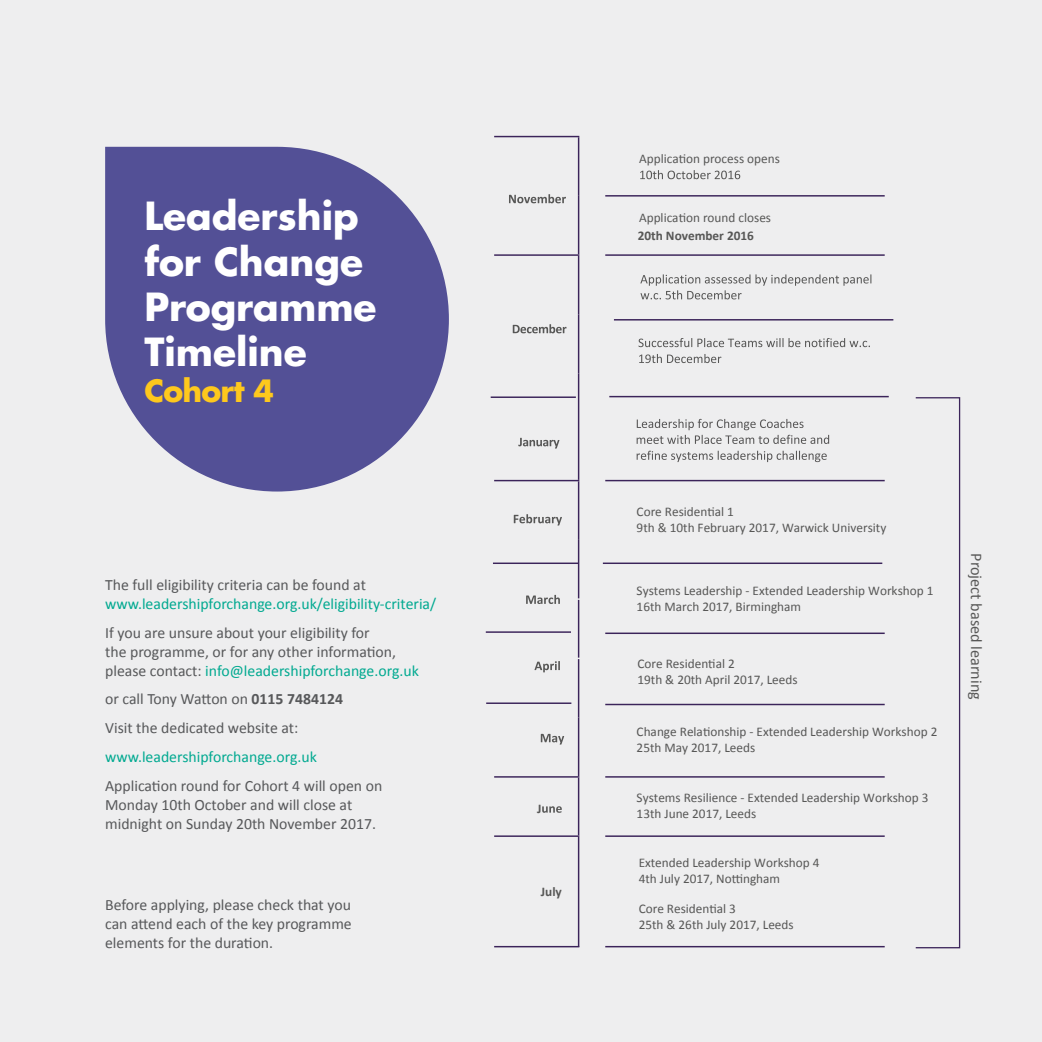
<style>
.page{position:relative;width:1042px;height:1042px;background:#eeeeef}
.page>*{position:absolute;margin:0;border:0;box-sizing:border-box;transform-origin:0 0}
.Headings{font:700 37.62px/45.3px "Futura Std";color:#fff}
.Headings-2{font:700 29.93px "Futura Std";letter-spacing:-.025em;color:#fec81d}
.t1{font:16.28px "Calibri";color:#575756}
.Body{font:15.75px/18.9px "Calibri";color:#57585a}
.Body-2{font:15.75px/18.9px "Calibri";color:#00a990}
.t2{font:13.3px/15.9px "Calibri";color:#575756}
.t3{font:700 13.3px "Calibri";color:#575756}
.s1{color:#57585a}
.s2{color:#00a990}
.s3{font-weight:700}
</style>
<div class="page">
<hr style="left:494px;top:946px;width:85px;height:1px;background:#3b245a">
<hr style="left:494px;top:254px;width:85px;height:2px;background:#3b245a">
<hr style="left:494px;top:480px;width:85px;height:1px;background:#3b245a">
<hr style="left:493px;top:562px;width:85px;height:2px;background:#3b245a">
<hr style="left:486px;top:631px;width:85px;height:2px;background:#3b245a">
<hr style="left:494px;top:776px;width:85px;height:1px;background:#3b245a">
<hr style="left:494px;top:835px;width:85px;height:2px;background:#3b245a">
<hr style="left:578px;top:137px;width:1px;height:59px;background:#3b245a">
<hr style="left:578px;top:196px;width:1px;height:58px;background:#3b245a">
<hr style="left:578px;top:256px;width:1px;height:58px;background:#3b245a">
<hr style="left:578px;top:314px;width:1px;height:60px;background:#3b245a">
<hr style="left:578px;top:374px;width:1px;height:106px;background:#3b245a">
<hr style="left:578px;top:481px;width:1px;height:59px;background:#3b245a">
<hr style="left:578px;top:540px;width:1px;height:58px;background:#3b245a">
<hr style="left:578px;top:600px;width:1px;height:57px;background:#3b245a">
<hr style="left:578px;top:659px;width:1px;height:58px;background:#3b245a">
<hr style="left:578px;top:717px;width:1px;height:59px;background:#3b245a">
<hr style="left:578px;top:777px;width:1px;height:58px;background:#3b245a">
<hr style="left:578px;top:837px;width:1px;height:109px;background:#3b245a">
<hr style="left:605px;top:195px;width:279px;height:2px;background:#3b245a">
<hr style="left:605px;top:254px;width:279px;height:2px;background:#3b245a">
<hr style="left:609px;top:396px;width:280px;height:1px;background:#3b245a">
<hr style="left:605px;top:480px;width:279px;height:1px;background:#3b245a">
<hr style="left:603px;top:562px;width:279px;height:2px;background:#3b245a">
<hr style="left:605px;top:632px;width:279px;height:2px;background:#3b245a">
<hr style="left:605px;top:704px;width:279px;height:1px;background:#3b245a">
<hr style="left:605px;top:776px;width:279px;height:1px;background:#3b245a">
<hr style="left:605px;top:835px;width:279px;height:2px;background:#3b245a">
<hr style="left:494px;top:136px;width:85px;height:1px;background:#3b245a">
<hr style="left:605px;top:946px;width:279px;height:1px;background:#3b245a">
<svg style="left:509px;top:194px;width:57px;height:9px"></svg>
<svg style="left:640px;top:170px;width:100px;height:9px"></svg>
<svg style="left:513px;top:324px;width:53px;height:9px"></svg>
<svg style="left:518px;top:438px;width:41px;height:10px"></svg>
<svg style="left:636px;top:419px;width:193px;height:25px"></svg>
<svg style="left:636px;top:451px;width:191px;height:11px"></svg>
<svg style="left:514px;top:514px;width:48px;height:11px"></svg>
<svg style="left:526px;top:595px;width:34px;height:9px"></svg>
<svg style="left:534px;top:661px;width:26px;height:11px"></svg>
<svg style="left:541px;top:734px;width:23px;height:10px"></svg>
<div style="left:915px;top:397px;width:45px;height:551px;border:1px solid #3b245a"></div>
<hr style="left:486px;top:702px;width:85px;height:2px;background:#3b245a">
<svg style="left:542px;top:806px;width:20px;height:7px"></svg>
<svg style="left:640px;top:274px;width:231px;height:25px"></svg>
<svg style="left:638px;top:338px;width:232px;height:9px"></svg>
<svg style="left:639px;top:354px;width:82px;height:9px"></svg>
<hr style="left:491px;top:396px;width:85px;height:2px;background:#3b245a">
<hr style="left:614px;top:319px;width:279px;height:1px;background:#3b245a">
<svg style="left:105px;top:147px;width:344px;height:344px;fill:#535096"></svg>
<p class="Headings" style="left:144px;top:193px;width:234px">Leadership for Change<br>Programme<br>Timeline</p>
<p class="Headings-2" style="left:144px;top:371px;width:131px">Cohort 4</p>
<p class="Body-2" style="left:105px;top:575px;width:333px"><span class="s1">The full eligibility criteria can be found at </span>www.leadershipforchange.org.uk/eligibility-criteria/</p>
<p class="Body" style="left:105px;top:623px;width:315px">If you are unsure about your eligibility for<br>the programme, or for any other information, please contact: <span class="s2">info@leadershipforchange.org.uk</span></p>
<p class="Body" style="left:105px;top:690px;width:239px">or call Tony Watton on <span class="s3">0115 7484124</span></p>
<p class="Body" style="left:105px;top:718px;width:195px">Visit the dedicated website at:</p>
<p class="Body-2" style="left:105px;top:747px;width:213px">www.leadershipforchange.org.uk</p>
<p class="Body" style="left:105px;top:776px;width:279px">Application round for Cohort 4 will open on<br>Monday 10th October and will close at midnight on Sunday 20th November 2017.</p>
<p class="Body" style="left:105px;top:895px;width:248px;text-align:justify">Before applying, please check that you can attend each of the key programme elements for the duration.</p>
<p class="t2" style="left:639px;top:151px;width:142px">Application process opens</p>
<p class="t2" style="left:638px;top:209px;width:135px;line-height:17.7px">Application round closes<br><span class="s3">20th November 2016</span></p>
<p class="t3" style="left:537px;top:800px;width:6px">J</p>
<p class="t3" style="left:541px;top:883px;width:23px">July</p>
<p class="t2" style="left:636px;top:504px;width:251px">Core Residential 1<br>9th &amp; 10th February 2017, Warwick University</p>
<p class="t2" style="left:636px;top:582px;width:298px">Systems Leadership - Extended Leadership Workshop 1<br>16th March 2017, Birmingham</p>
<p class="t2" style="left:637px;top:655px;width:162px">Core Residential 2<br>19th &amp; 20th April 2017, Leeds</p>
<p class="t2" style="left:636px;top:723px;width:302px">Change Relationship - Extended Leadership Workshop 2<br>25th May 2017, Leeds</p>
<p class="t2" style="left:636px;top:789px;width:293px">Systems Resilience - Extended Leadership Workshop 3<br>13th June 2017, Leeds</p>
<p class="t2" style="left:639px;top:854px;width:182px">Extended Leadership Workshop 4<br>4th July 2017, Nottingham</p>
<p class="t2" style="left:639px;top:900px;width:157px">Core Residential 3<br>25th &amp; 26th July 2017, Leeds</p>
<p class="t1" style="left:987px;top:553px;width:148px;rotate:90deg">Project based learning</p>
</div>
